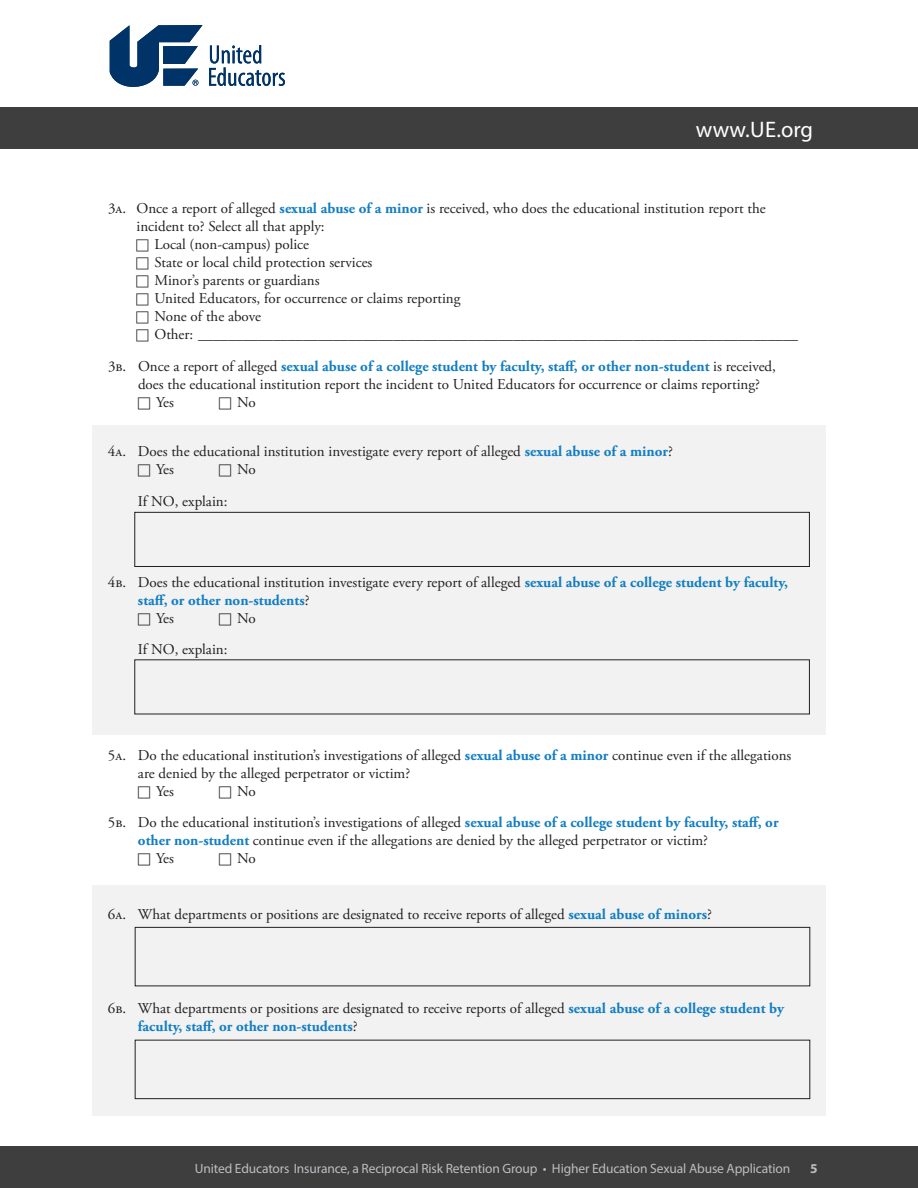
<style>
.page{position:relative;width:918px;height:1188px;background:#fff}
.page>*{position:absolute;margin:0;border:0;box-sizing:border-box;transform-origin:0 0}
.t1{font:22.5px "Myriad Pro";letter-spacing:.01em;color:#fff}
.t2{font:15px/18px "Adobe Garamond Pro";color:#231f20}
.t3{font:700 15px "Adobe Garamond Pro";color:#127ec2}
.t4{font:13.5px "Myriad Pro";letter-spacing:-.01em;color:#bcbdc0}
.t5{font:700 13.5px "Myriad Pro";color:#bcbdc0}
.s1{font-weight:700;color:#127ec2}
.s2{font-weight:400;color:#231f20}
</style>
<div class="page">
<div style="left:92px;top:886px;width:734px;height:230px;background:#f1f2f1"></div>
<div style="left:92px;top:425px;width:734px;height:309px;background:#f1f2f1"></div>
<div style="left:135px;top:512px;width:675px;height:55px;border:1px solid #231f20"></div>
<div style="left:135px;top:927px;width:675px;height:59px;border:1px solid #231f20"></div>
<div style="left:135px;top:1040px;width:675px;height:59px;border:1px solid #231f20"></div>
<div style="left:0;top:107px;width:918px;height:41px;background:#3e3e3f"></div>
<svg style="left:110px;top:25px;width:93px;height:62px"></svg>
<svg style="left:209px;top:45px;width:76px;height:41px"></svg>
<div style="left:0;top:1147px;width:918px;height:41px;background:#3e3e3f"></div>
<h1 class="t1" style="left:696px;top:116px;width:119px">www.UE.org</h1>
<p class="t2" style="left:108px;top:200px;width:659px">3a. Once a report of alleged <span class="s1">sexual abuse of a minor</span> is received, who does the educational institution report the</p>
<p class="t2" style="left:136px;top:218px;width:190px">incident to? Select all that apply:</p>
<p class="t2" style="left:154px;top:236px;width:156px">Local (non-campus) police</p>
<p class="t2" style="left:154px;top:254px;width:219px">State or local child protection services</p>
<p class="t2" style="left:154px;top:272px;width:167px">Minor’s parents or guardians</p>
<p class="t2" style="left:154px;top:290px;width:308px">United Educators, for occurrence or claims reporting</p>
<p class="t2" style="left:154px;top:308px;width:108px">None of the above</p>
<p class="t2" style="left:154px;top:326px;width:645px">Other: ________________________________________________________________________________</p>
<p class="t3" style="left:108px;top:357px;width:670px"><span class="s2">3b. Once a report of alleged</span> sexual abuse of a college student by faculty, staff, or other non-student <span class="s2">is received,</span></p>
<p class="t2" style="left:138px;top:376px;width:623px">does the educational institution report the incident to United Educators for occurrence or claims reporting?</p>
<p class="t2" style="left:156px;top:394px;width:20px">Yes</p>
<p class="t2" style="left:237px;top:394px;width:20px">No</p>
<p class="t2" style="left:156px;top:443px;width:518px;text-indent:-48px">4a. Does the educational institution investigate every report of alleged <span class="s1">sexual abuse of a minor</span>?<br>Yes</p>
<p class="t2" style="left:237px;top:461px;width:20px">No</p>
<p class="t2" style="left:138px;top:493px;width:91px">If NO, explain:</p>
<p class="t2" style="left:108px;top:574px;width:682px">4b. Does the educational institution investigate every report of alleged <span class="s1">sexual abuse of a college student by faculty,</span></p>
<p class="t3" style="left:138px;top:591px;width:173px">staff, or other non-students<span class="s2">?</span></p>
<p class="t2" style="left:156px;top:610px;width:20px">Yes</p>
<p class="t2" style="left:237px;top:610px;width:20px">No</p>
<p class="t2" style="left:138px;top:641px;width:91px">If NO, explain:</p>
<p class="t2" style="left:108px;top:746px;width:685px">5a. Do the educational institution’s investigations of alleged <span class="s1">sexual abuse of a minor</span> continue even if the allegations</p>
<p class="t2" style="left:138px;top:764px;width:274px">are denied by the alleged perpetrator or victim?</p>
<p class="t2" style="left:156px;top:782px;width:20px">Yes</p>
<p class="t2" style="left:108px;top:776px;width:672px;line-height:31.5px;text-indent:129px">No<br>5b. Do the educational institution’s investigations of alleged <span class="s1">sexual abuse of a college student by faculty, staff, or</span></p>
<p class="t2" style="left:156px;top:832px;width:554px;text-indent:-18px"><span class="s1">other non-student</span> continue even if the allegations are denied by the alleged perpetrator or victim?<br>Yes</p>
<p class="t2" style="left:237px;top:850px;width:20px">No</p>
<p class="t2" style="left:108px;top:906px;width:605px">6a. What departments or positions are designated to receive reports of alleged <span class="s1">sexual abuse of minors</span>?</p>
<p class="t2" style="left:138px;top:1000px;width:648px;text-indent:-30px">6b. What departments or positions are designated to receive reports of alleged <span class="s1">sexual abuse of a college student by faculty, staff, or other non-students</span>?</p>
<p class="t4" style="left:195px;top:1161px;width:597px">United Educators Insurance, a Reciprocal Risk Retention Group • Higher Education Sexual Abuse Application</p>
<p class="t4" style="left:234px;top:1161px;width:534px">United Educators Insurance, a Reciprocal Risk Retention Group • S pplemental TBI Application</p>
<p class="t5" style="left:803px;top:1160px;width:16px">55</p>
</div>
